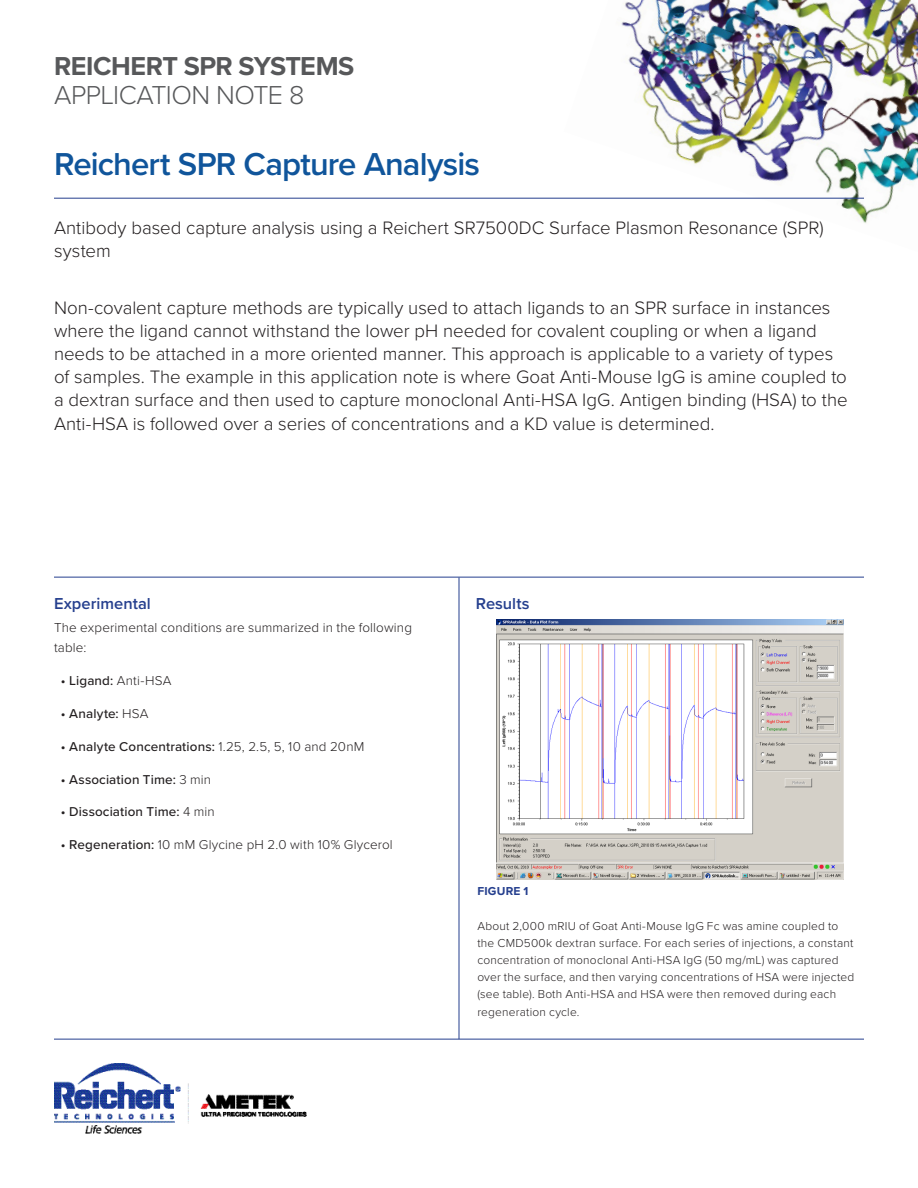
<style>
.page{position:relative;width:918px;height:1188px;background:#fff}
.page>*{position:absolute;margin:0;border:0;box-sizing:border-box;transform-origin:0 0}
.Headline{font:600 32.85px "Proxima Nova";letter-spacing:-.025em;color:#10559b}
.Eyebrow{font:700 26.85px/28.3px "Proxima Nova";letter-spacing:-.02em;color:#57585a}
.Large_Intro_Text{font:300 18.75px/23.1px "Proxima Nova";letter-spacing:-.005em;color:#231f20}
.Subhead{font:600 16.5px "Proxima Nova";color:#253f8e}
.BodyText{font:300 13.5px/19.5px "Proxima Nova";letter-spacing:.01em;color:#231f20}
.BodyText-2{font:500 13.35px "Proxima Nova";letter-spacing:.01em;color:#231f20}
.BodyText-3{font:300 13.35px "Proxima Nova";letter-spacing:.02em;color:#231f20}
.BodyText-4{font:300 12px/17.2px "Proxima Nova";letter-spacing:.015em;color:#231f20}
.BodyText-5{font:700 12px "Proxima Nova";letter-spacing:.02em;color:#253f8e}
.s1{font-weight:300}
.s2{font-weight:500}
</style>
<div class="page">
<img style="left:564px;top:0;width:354px;height:223px">
<hr style="left:459px;top:578px;width:1px;height:461px;background:#253f8e">
<hr style="left:54px;top:577px;width:810px;height:1px;background:#253f8e">
<hr style="left:54px;top:1039px;width:810px;height:1px;background:#253f8e">
<img style="left:55px;top:1063px;width:251px;height:71px">
<hr style="left:54px;top:198px;width:810px;height:1px;background:#253f8e">
<img style="left:497px;top:619px;width:346px;height:260px">
<p class="Eyebrow" style="left:54px;top:52px;width:302px">REICHERT SPR SYSTEMS<br><span class="s1">APPLICATION NOTE 8</span></p>
<p class="Headline" style="left:54px;top:140px;width:428px">Reichert SPR Capture Analysis</p>
<p class="Large_Intro_Text" style="left:54px;top:215px;width:771px">Antibody based capture analysis using a Reichert SR7500DC Surface Plasmon Resonance (SPR) system</p>
<p class="Large_Intro_Text" style="left:54px;top:295px;width:795px">Non-covalent capture methods are typically used to attach ligands to an SPR surface in instances where the ligand cannot withstand the lower pH needed for covalent coupling or when a ligand needs to be attached in a more oriented manner. This approach is applicable to a variety of types of samples. The example in this application note is where Goat Anti-Mouse IgG is amine coupled to a dextran surface and then used to capture monoclonal Anti-HSA IgG. Antigen binding (HSA) to the Anti-HSA is followed over a series of concentrations and a KD value is determined.</p>
<p class="Subhead" style="left:54px;top:591px;width:98px">Experimental</p>
<p class="BodyText" style="left:54px;top:617px;width:360px">The experimental conditions are summarized in the following table:</p>
<p class="BodyText-2" style="left:61px;top:670px;width:112px">• Ligand: <span class="s1">Anti-HSA</span></p>
<p class="BodyText-2" style="left:61px;top:703px;width:89px">• Analyte: <span class="s1">HSA</span></p>
<p class="BodyText-2" style="left:61px;top:736px;width:305px">• Analyte Concentrations: <span class="s1">1.25, 2.5, 5, 10 and 20nM</span></p>
<p class="BodyText-2" style="left:61px;top:769px;width:152px">• Association Time: <span class="s1">3 min</span></p>
<p class="BodyText-2" style="left:61px;top:802px;width:155px">• Dissociation Time: <span class="s1">4 min</span></p>
<p class="BodyText-3" style="left:61px;top:835px;width:333px"><span class="s2">• Regeneration:</span> 10 mM Glycine pH 2.0 with 10% Glycerol</p>
<p class="Subhead" style="left:476px;top:591px;width:55px">Results</p>
<p class="BodyText-5" style="left:477px;top:882px;width:53px">FIGURE 1</p>
<p class="BodyText-4" style="left:477px;top:916px;width:379px">About 2,000 mRIU of Goat Anti-Mouse IgG Fc was amine coupled to the CMD500k dextran surface. For each series of injections, a constant concentration of monoclonal Anti-HSA IgG (50 mg/mL) was captured over the surface, and then varying concentrations of HSA were injected (see table). Both Anti-HSA and HSA were then removed during each regeneration cycle.</p>
</div>
